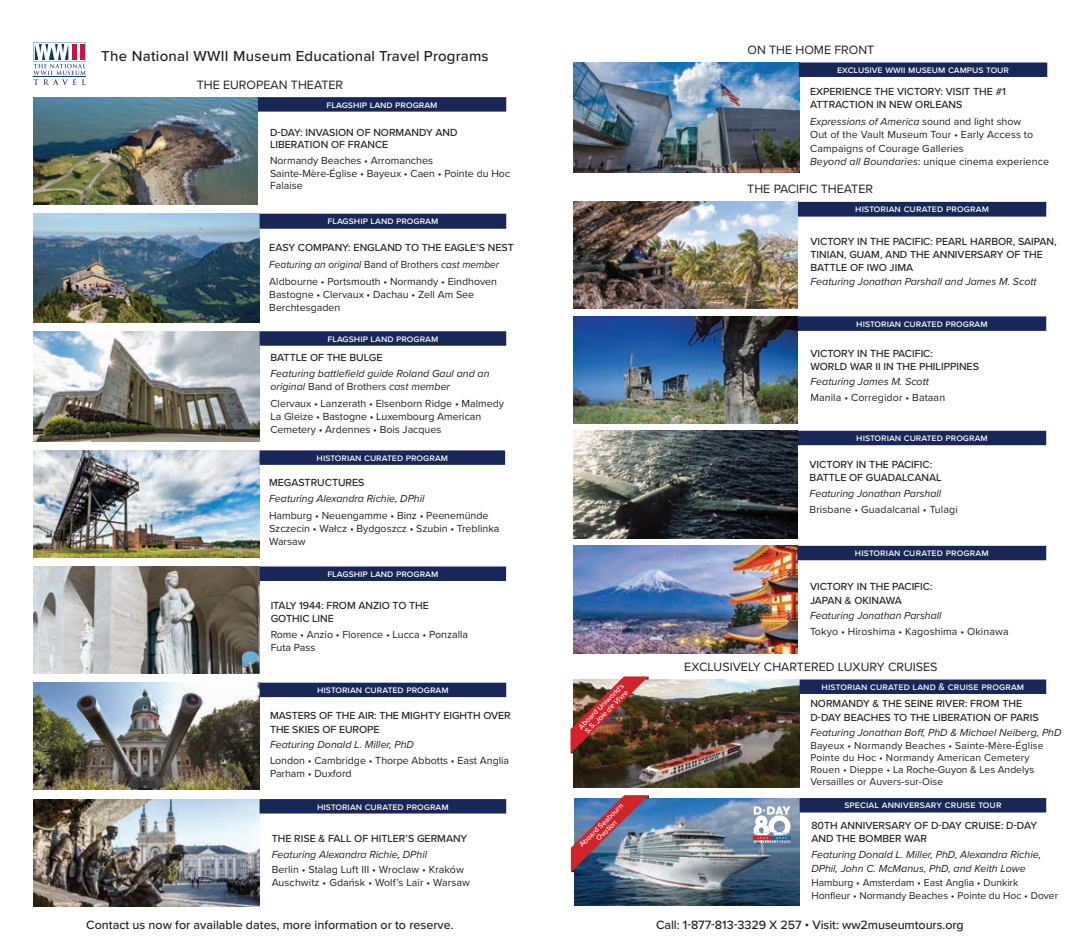
<style>
.page{position:relative;width:1080px;height:945px;background:#fff}
.page>*{position:absolute;margin:0;border:0;box-sizing:border-box;transform-origin:0 0}
.t1{font:500 15px "Proxima Nova";letter-spacing:.02em;color:#231f20}
.t2{font:500 12.5px "Proxima Nova";letter-spacing:-.005em;color:#231f20}
.t3{font:12.5px "Proxima Nova";color:#231f20}
.t4{font:10.62px/13.1px "Proxima Nova";color:#231f20}
.t5{font:500 10.62px/13.1px "Proxima Nova";color:#231f20}
.t6{font:italic 10.62px/13.1px "Proxima Nova";color:#231f20}
.t7{font:10.62px/16.9px "Proxima Nova";color:#231f20;scale:.95 1}
.t8{font:10.25px/11.9px "Proxima Nova";letter-spacing:.01em;color:#231f20}
.t9{font:500 10px "Proxima Nova";color:#fff}
.t10{font:500 7.5px/7.5px "Proxima Nova";color:#fff}
.t11{font:italic 500 7.5px "Proxima Nova";color:#fff}
.s1{font-weight:500}
.s2{font-style:italic}
.s3{font-style:normal}
</style>
<div class="page">
<img style="left:34px;top:97px;width:224px;height:108px">
<svg style="left:258px;top:97px;width:248px;height:15px;background:#202e5d"></svg>
<img style="left:574px;top:316px;width:224px;height:108px">
<svg style="left:798px;top:316px;width:248px;height:15px;background:#202e5d"></svg>
<img style="left:574px;top:202px;width:224px;height:107px">
<div style="left:798px;top:202px;width:248px;height:15px;background:#182757"></div>
<img style="left:574px;top:546px;width:224px;height:107px">
<div style="left:797px;top:546px;width:249px;height:14px;background:#182757"></div>
<div style="left:798px;top:431px;width:248px;height:14px;background:#182757"></div>
<img style="left:574px;top:431px;width:224px;height:107px">
<img style="left:574px;top:798px;width:226px;height:108px">
<img style="left:571px;top:795px;width:78px;height:77px">
<img style="left:34px;top:799px;width:226px;height:107px">
<img style="left:34px;top:331px;width:226px;height:110px">
<img style="left:34px;top:683px;width:226px;height:107px">
<svg style="left:260px;top:331px;width:246px;height:15px;background:#202e5d"></svg>
<div style="left:260px;top:683px;width:246px;height:14px;background:#182757"></div>
<svg style="left:260px;top:799px;width:246px;height:15px;background:#202e5d"></svg>
<img style="left:34px;top:214px;width:226px;height:108px">
<div style="left:260px;top:214px;width:246px;height:15px;background:#182757"></div>
<img style="left:34px;top:567px;width:226px;height:106px">
<img style="left:34px;top:450px;width:226px;height:107px">
<svg style="left:260px;top:450px;width:245px;height:15px;background:#202e5d"></svg>
<img style="left:574px;top:680px;width:226px;height:108px">
<div style="left:800px;top:680px;width:246px;height:14px;background:#182757"></div>
<img style="left:571px;top:676px;width:78px;height:77px">
<div style="left:260px;top:567px;width:246px;height:14px;background:#182757"></div>
<svg style="left:800px;top:798px;width:246px;height:15px;background:#202e5d"></svg>
<svg style="left:753px;top:806px;width:38px;height:37px"></svg>
<img style="left:574px;top:63px;width:226px;height:110px">
<div style="left:799px;top:63px;width:248px;height:14px;background:#182757"></div>
<svg style="left:33px;top:42px;width:53px;height:43px"></svg>
<h1 class="t1" style="left:101px;top:44px;width:389px">The National WWII Museum Educational Travel Programs</h1>
<p class="t3" style="left:197px;top:75px;width:148px">THE EUROPEAN THEATER</p>
<p class="t9" style="left:327px;top:97px;width:112px">flagship land program</p>
<p class="t5" style="left:270px;top:125px;width:189px;line-height:12.5px">D-DAY: INVASION OF NORMANDY AND<br>LIBERATION OF FRANCE</p>
<p class="t4" style="left:270px;top:154px;width:242px;line-height:12.5px">Normandy Beaches • Arromanches<br>Sainte-Mère-Église • Bayeux • Caen • Pointe du Hoc<br>Falaise</p>
<p class="t9" style="left:327px;top:214px;width:112px">flagship land program</p>
<p class="t7" style="left:269px;top:239px;width:259px"><span class="s1">EASY COMPANY: ENGLAND TO THE EAGLE’S NEST<br></span><span class="s2">Featuring an original</span> Band of Brothers <span class="s2">cast member<br></span>Aldbourne • Portsmouth • Normandy • Eindhoven</p>
<p class="t4" style="left:269px;top:287px;width:206px">Bastogne • Clervaux • Dachau • Zell Am See<br>Berchtesgaden</p>
<p class="t9" style="left:327px;top:331px;width:112px">flagship land program</p>
<p class="t5" style="left:270px;top:351px;width:114px">BATTLE OF THE BULGE</p>
<p class="t6" style="left:270px;top:366px;width:221px">Featuring battlefield guide Roland Gaul and an original <span class="s3">Band of Brothers</span> cast member</p>
<p class="t4" style="left:270px;top:397px;width:235px">Clervaux • Lanzerath • Elsenborn Ridge • Malmedy<br>La Gleize • Bastogne • Luxembourg American<br>Cemetery • Ardennes • Bois Jacques</p>
<p class="t9" style="left:317px;top:450px;width:133px">historian curated program</p>
<p class="t5" style="left:269px;top:476px;width:97px">MEGASTRUCTURES</p>
<p class="t6" style="left:269px;top:491px;width:157px">Featuring Alexandra Richie, DPhil</p>
<p class="t4" style="left:269px;top:508px;width:232px">Hamburg • Neuengamme • Binz • Peenemünde<br>Szczecin • Wałcz • Bydgoszcz • Szubin • Treblinka<br>Warsaw</p>
<p class="t9" style="left:327px;top:566px;width:112px">flagship land program</p>
<p class="t5" style="left:271px;top:598px;width:160px">ITALY 1944: FROM ANZIO TO THE<br>GOTHIC LINE</p>
<p class="t4" style="left:271px;top:627px;width:199px">Rome • Anzio • Florence • Lucca • Ponzalla<br>Futa Pass</p>
<p class="t9" style="left:317px;top:682px;width:133px">historian curated program</p>
<p class="t5" style="left:270px;top:709px;width:242px">MASTERS OF THE AIR: THE MIGHTY EIGHTH OVER<br>THE SKIES OF EUROPE</p>
<p class="t6" style="left:270px;top:738px;width:146px">Featuring Donald L. Miller, PhD</p>
<p class="t4" style="left:270px;top:753px;width:241px">London • Cambridge • Thorpe Abbotts • East Anglia<br>Parham • Duxford</p>
<p class="t9" style="left:317px;top:799px;width:133px">historian curated program</p>
<p class="t5" style="left:272px;top:831px;width:197px">THE RISE &amp; FALL OF HITLER’S GERMANY</p>
<p class="t6" style="left:272px;top:847px;width:157px">Featuring Alexandra Richie, DPhil</p>
<p class="t4" style="left:272px;top:863px;width:200px">Berlin • Stalag Luft III • Wroclaw • Kraków<br>Auschwitz • Gdańsk • Wolf’s Lair • Warsaw</p>
<p class="t10" style="left:577px;top:725px;width:63px;rotate:-45deg">Aboard Uniworld’s<br>S.S. <span class="s2">Joie de Vivre</span></p>
<p class="t10" style="left:578px;top:843px;width:61px;rotate:-45deg">Aboard Seabourn</p>
<p class="t11" style="left:593px;top:836px;width:28px;rotate:-45deg">Ovation</p>
<p class="t3" style="left:747px;top:40px;width:128px">ON THE HOME FRONT</p>
<p class="t9" style="left:837px;top:62px;width:174px">exclusive wwii museum campus tour</p>
<p class="t5" style="left:810px;top:85px;width:197px">EXPERIENCE THE VICTORY: VISIT THE #1<br>ATTRACTION IN NEW ORLEANS</p>
<p class="t4" style="left:810px;top:115px;width:240px"><span class="s2">Expressions of America</span> sound and light show<br>Out of the Vault Museum Tour • Early Access to Campaigns of Courage Galleries<br><span class="s2">Beyond all Boundaries</span>: unique cinema experience</p>
<p class="t3" style="left:747px;top:179px;width:127px">THE PACIFIC THEATER</p>
<p class="t9" style="left:855px;top:202px;width:135px">historian curated program</p>
<p class="t5" style="left:810px;top:234px;width:248px">VICTORY IN THE PACIFIC: PEARL HARBOR, SAIPAN,<br>TINIAN, GUAM, AND THE ANNIVERSARY OF THE<br>BATTLE OF IWO JIMA</p>
<p class="t6" style="left:810px;top:275px;width:228px">Featuring Jonathan Parshall and James M. Scott</p>
<p class="t9" style="left:856px;top:316px;width:133px">historian curated program</p>
<p class="t5" style="left:810px;top:346px;width:170px">VICTORY IN THE PACIFIC:<br>WORLD WAR II IN THE PHILIPPINES</p>
<p class="t6" style="left:810px;top:375px;width:120px">Featuring James M. Scott</p>
<p class="t4" style="left:810px;top:391px;width:136px">Manila • Corregidor • Bataan</p>
<p class="t9" style="left:856px;top:430px;width:133px">historian curated program</p>
<p class="t5" style="left:810px;top:458px;width:133px">VICTORY IN THE PACIFIC:<br>BATTLE OF GUADALCANAL</p>
<p class="t6" style="left:810px;top:486px;width:133px">Featuring Jonathan Parshall</p>
<p class="t4" style="left:810px;top:502px;width:150px">Brisbane • Guadalcanal • Tulagi</p>
<p class="t9" style="left:855px;top:545px;width:135px">historian curated program</p>
<p class="t5" style="left:810px;top:580px;width:124px">VICTORY IN THE PACIFIC:<br>JAPAN &amp; OKINAWA</p>
<p class="t6" style="left:810px;top:609px;width:133px">Featuring Jonathan Parshall</p>
<p class="t4" style="left:810px;top:624px;width:200px">Tokyo • Hiroshima • Kagoshima • Okinawa</p>
<p class="t3" style="left:684px;top:658px;width:255px">EXCLUSIVELY CHARTERED LUXURY CRUISES</p>
<p class="t9" style="left:822px;top:679px;width:204px">historian curated land &amp; cruise program</p>
<p class="t5" style="left:810px;top:697px;width:230px">NORMANDY &amp; THE SEINE RIVER: FROM THE<br>D-DAY BEACHES TO THE LIBERATION OF PARIS</p>
<p class="t6" style="left:810px;top:726px;width:253px">Featuring Jonathan Boff, PhD &amp; Michael Neiberg, PhD</p>
<p class="t8" style="left:810px;top:740px;width:235px">Bayeux • Normandy Beaches • Sainte-Mère-Église Pointe du Hoc • Normandy American Cemetery Rouen • Dieppe • La Roche-Guyon &amp; Les Andelys Versailles or Auvers-sur-Oise</p>
<p class="t9" style="left:844px;top:798px;width:159px">special anniversary cruise tour</p>
<p class="t5" style="left:811px;top:818px;width:227px">80TH ANNIVERSARY OF D-DAY CRUISE: D-DAY<br>AND THE BOMBER WAR</p>
<p class="t6" style="left:811px;top:847px;width:231px;line-height:13.8px">Featuring Donald L. Miller, PhD, Alexandra Richie,<br>DPhil, John C. McManus, PhD, and Keith Lowe</p>
<p class="t8" style="left:811px;top:876px;width:248px;line-height:13.1px">Hamburg • Amsterdam • East Anglia • Dunkirk<br>Honfleur • Normandy Beaches • Pointe du Hoc • Dover</p>
<p class="t2" style="left:86px;top:916px;width:369px">Contact us now for available dates, more information or to reserve.</p>
<p class="t2" style="left:656px;top:916px;width:309px">Call: 1-877-813-3329 X 257 • Visit: ww2museumtours.org</p>
</div>
